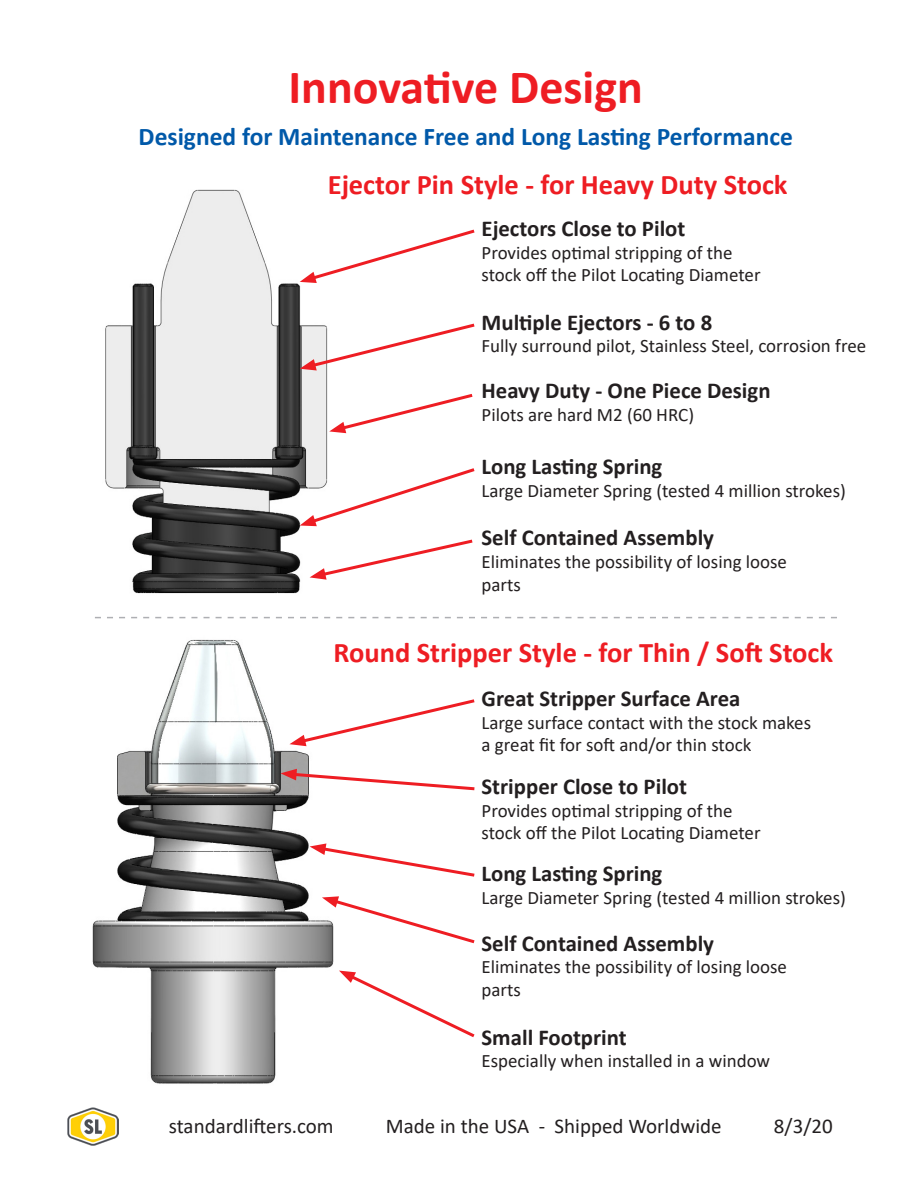
<style>
.page{position:relative;width:918px;height:1188px;background:#fff}
.page>*{position:absolute;margin:0;border:0;box-sizing:border-box;transform-origin:0 0}
.t1{font:700 48px "Calibri";color:#ee1d23}
.t2{font:700 28.5px "Calibri";color:#ee1d23}
.t3{font:700 25.5px "Calibri";color:#0159a9}
.t4{font:700 22.8px "Calibri";color:#231f20}
.t5{font:21px "Calibri";color:#231f20}
.t6{font:18.9px/22.8px "Calibri";color:#231f20}
</style>
<div class="page">
<img style="left:68px;top:1107px;width:51px;height:38px">
<img style="left:92px;top:639px;width:242px;height:445px">
<img style="left:105px;top:189px;width:223px;height:405px">
<svg style="left:300px;top:466px;width:175px;height:60px"></svg>
<svg style="left:300px;top:321px;width:175px;height:50px"></svg>
<svg style="left:300px;top:227px;width:175px;height:56px"></svg>
<svg style="left:310px;top:843px;width:165px;height:36px"></svg>
<svg style="left:280px;top:769px;width:195px;height:23px"></svg>
<svg style="left:322px;top:896px;width:153px;height:50px"></svg>
<svg style="left:339px;top:971px;width:136px;height:67px"></svg>
<svg style="left:290px;top:697px;width:185px;height:49px"></svg>
<svg style="left:95px;top:617px;width:742px;height:1px"></svg>
<svg style="left:329px;top:394px;width:144px;height:39px"></svg>
<svg style="left:310px;top:537px;width:163px;height:43px"></svg>
<p class="t1" style="left:289px;top:53px;width:356px">Innovative Design</p>
<p class="t3" style="left:139px;top:118px;width:656px">Designed for Maintenance Free and Long Lasting Performance</p>
<p class="t2" style="left:328px;top:165px;width:461px">Ejector Pin Style - for Heavy Duty Stock</p>
<p class="t4" style="left:482px;top:212px;width:205px">Ejectors Close to Pilot</p>
<p class="t6" style="left:482px;top:240px;width:281px">Provides optimal stripping of the stock off the Pilot Locating Diameter</p>
<p class="t4" style="left:482px;top:306px;width:232px">Multiple Ejectors - 6 to 8</p>
<p class="t6" style="left:482px;top:334px;width:386px">Fully surround pilot, Stainless Steel, corrosion free</p>
<p class="t4" style="left:482px;top:374px;width:291px">Heavy Duty - One Piece Design</p>
<p class="t6" style="left:482px;top:403px;width:214px">Pilots are hard M2 (60 HRC)</p>
<p class="t4" style="left:482px;top:450px;width:182px">Long Lasting Spring</p>
<p class="t6" style="left:482px;top:479px;width:366px">Large Diameter Spring (tested 4 million strokes)</p>
<p class="t4" style="left:482px;top:521px;width:234px">Self Contained Assembly</p>
<p class="t6" style="left:482px;top:550px;width:307px">Eliminates the possibility of losing loose parts</p>
<p class="t2" style="left:334px;top:633px;width:501px">Round Stripper Style - for Thin / Soft Stock</p>
<p class="t4" style="left:482px;top:682px;width:260px">Great Stripper Surface Area</p>
<p class="t6" style="left:482px;top:710px;width:331px">Large surface contact with the stock makes a great fit for soft and/or thin stock</p>
<p class="t4" style="left:482px;top:770px;width:207px">Stripper Close to Pilot</p>
<p class="t6" style="left:482px;top:798px;width:281px">Provides optimal stripping of the stock off the Pilot Locating Diameter</p>
<p class="t4" style="left:482px;top:857px;width:182px">Long Lasting Spring</p>
<p class="t6" style="left:482px;top:886px;width:366px">Large Diameter Spring (tested 4 million strokes)</p>
<p class="t4" style="left:482px;top:927px;width:234px">Self Contained Assembly</p>
<p class="t6" style="left:482px;top:955px;width:307px">Eliminates the possibility of losing loose parts</p>
<p class="t4" style="left:482px;top:1021px;width:147px">Small Footprint</p>
<p class="t6" style="left:482px;top:1049px;width:290px">Especially when installed in a window</p>
<p class="t5" style="left:169px;top:1111px;width:166px">standardlifters.com</p>
<p class="t5" style="left:386px;top:1111px;width:337px">Made in the USA - Shipped Worldwide</p>
<p class="t5" style="left:774px;top:1111px;width:60px">8/3/20</p>
</div>
